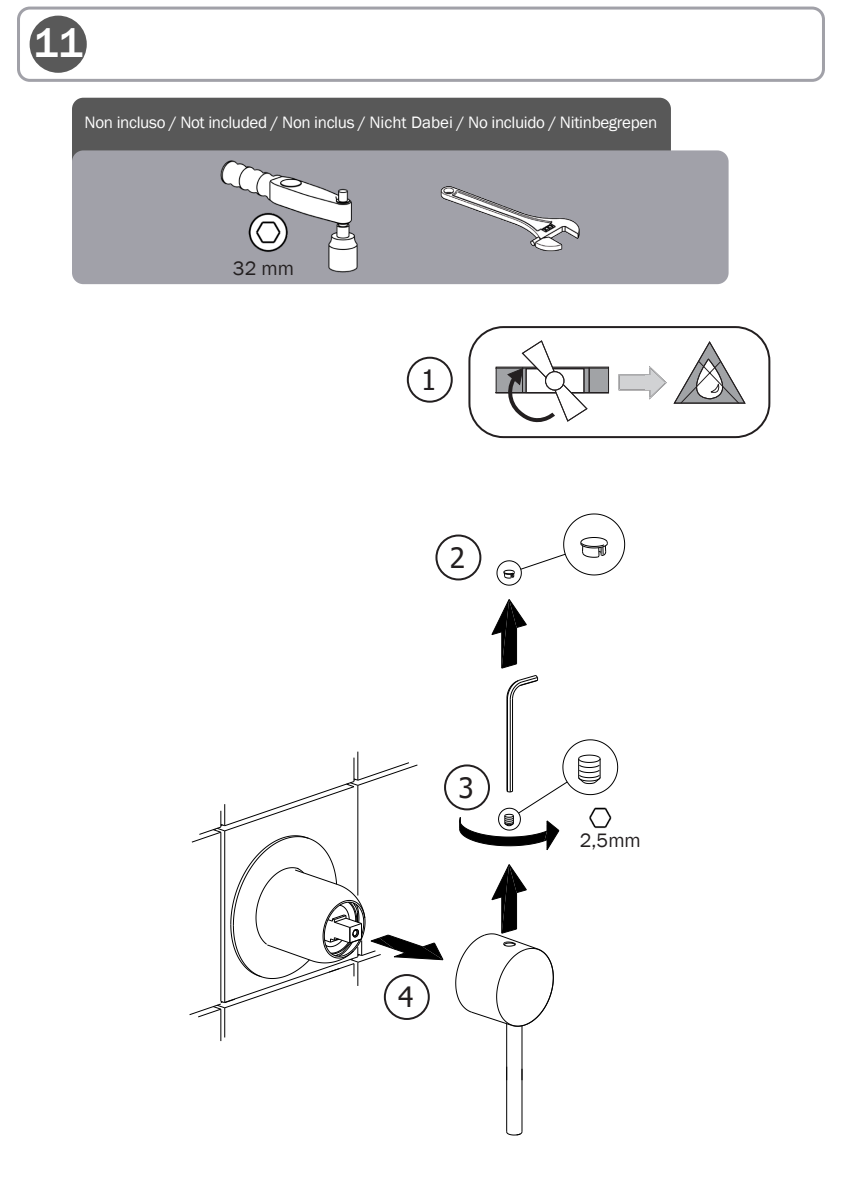
<style>
.page{position:relative;width:842px;height:1191px;background:#fff}
.page>*{position:absolute;margin:0;border:0;box-sizing:border-box;transform-origin:0 0}
.t1{font:500 42px "Franklin Gothic";color:#fff}
.t2{font:28px "Tahoma";color:#231f20}
.t3{font:20px "Franklin Gothic";color:#231f20}
.t4{font:17px "Franklin Gothic";letter-spacing:-.02em;color:#fff}
</style>
<div class="page">
<div style="left:407px;top:357px;width:46px;height:46px;border:2px solid #231f20;border-radius:50%"></div>
<svg style="left:673px;top:341px;width:73px;height:63px"></svg>
<div style="left:619px;top:375px;width:30px;height:15px;background:#d1d2d4"></div>
<div style="left:619px;top:374px;width:31px;height:16px;border:1px solid #c1c2c4"></div>
<svg style="left:648px;top:366px;width:19px;height:34px"></svg>
<div style="left:645px;top:375px;width:6px;height:14px;background:#d1d2d4"></div>
<div style="left:496px;top:367px;width:112px;height:26px;background:#a1a3a6"></div>
<div style="left:496px;top:366px;width:113px;height:27px;border:1px solid #231f20"></div>
<hr style="left:495px;top:368px;width:114px;height:1px;background:#231f20">
<hr style="left:495px;top:392px;width:114px;height:1px;background:#231f20">
<svg style="left:507px;top:340px;width:83px;height:83px"></svg>
<div style="left:468px;top:326px;width:302px;height:112px;border:2px solid #231f20;border-radius:34px"></div>
<div style="left:72px;top:98px;width:599px;height:98px;background:#585858;border-radius:11px"></div>
<div style="left:72px;top:150px;width:657px;height:134px;background:#a1a1a9;border-radius:11px"></div>
<img style="left:440px;top:186px;width:140px;height:66px">
<img style="left:220px;top:160px;width:138px;height:113px">
<img style="left:247px;top:208px;width:42px;height:46px">
<div style="left:17px;top:7px;width:808px;height:75px;border:3px solid #a1a1a8;border-radius:11px"></div>
<div style="left:30px;top:16px;width:57px;height:57px;background:#595959;border-radius:50%"></div>
<hr style="left:224px;top:1007px;width:1px;height:30px;background:#000">
<hr style="left:220px;top:1009px;width:1px;height:32px;background:#000">
<hr style="left:506px;top:1023px;width:1px;height:57px;background:#000">
<hr style="left:522px;top:1025px;width:1px;height:55px;background:#000">
<svg style="left:455px;top:864px;width:99px;height:163px"></svg>
<hr style="left:510px;top:699px;width:1px;height:93px;background:#000">
<hr style="left:507px;top:698px;width:1px;height:92px;background:#000">
<hr style="left:512px;top:699px;width:1px;height:92px;background:#000">
<svg style="left:491px;top:599px;width:47px;height:101px"></svg>
<svg style="left:459px;top:739px;width:159px;height:111px"></svg>
<svg style="left:496px;top:513px;width:129px;height:73px"></svg>
<hr style="left:506px;top:1066px;width:1px;height:65px;background:#000">
<hr style="left:522px;top:1068px;width:1px;height:63px;background:#000">
<svg style="left:506px;top:1131px;width:17px;height:4px"></svg>
<svg style="left:189px;top:751px;width:255px;height:266px"></svg>
<div style="left:384px;top:974px;width:46px;height:46px;border:2px solid #231f20;border-radius:50%"></div>
<div style="left:435px;top:534px;width:46px;height:46px;border:2px solid #231f20;border-radius:50%"></div>
<div style="left:444px;top:764px;width:46px;height:46px;border:2px solid #231f20;border-radius:50%"></div>
<img style="left:581px;top:796px;width:37px;height:42px">
<p class="t1" style="left:33px;top:17px;width:51px">11</p>
<p class="t4" style="left:85px;top:112px;width:574px">Non incluso / Not included / Non inclus / Nicht Dabei / No incluido / Nitinbegrepen</p>
<p class="t3" style="left:233px;top:256px;width:63px">32 mm</p>
<p class="t2" style="left:421px;top:361px;width:17px">1</p>
<p class="t2" style="left:450px;top:539px;width:17px">2</p>
<p class="t2" style="left:458px;top:768px;width:17px">3</p>
<p class="t2" style="left:398px;top:978px;width:17px">4</p>
<p class="t3" style="left:580px;top:827px;width:62px">2,5mm</p>
</div>
